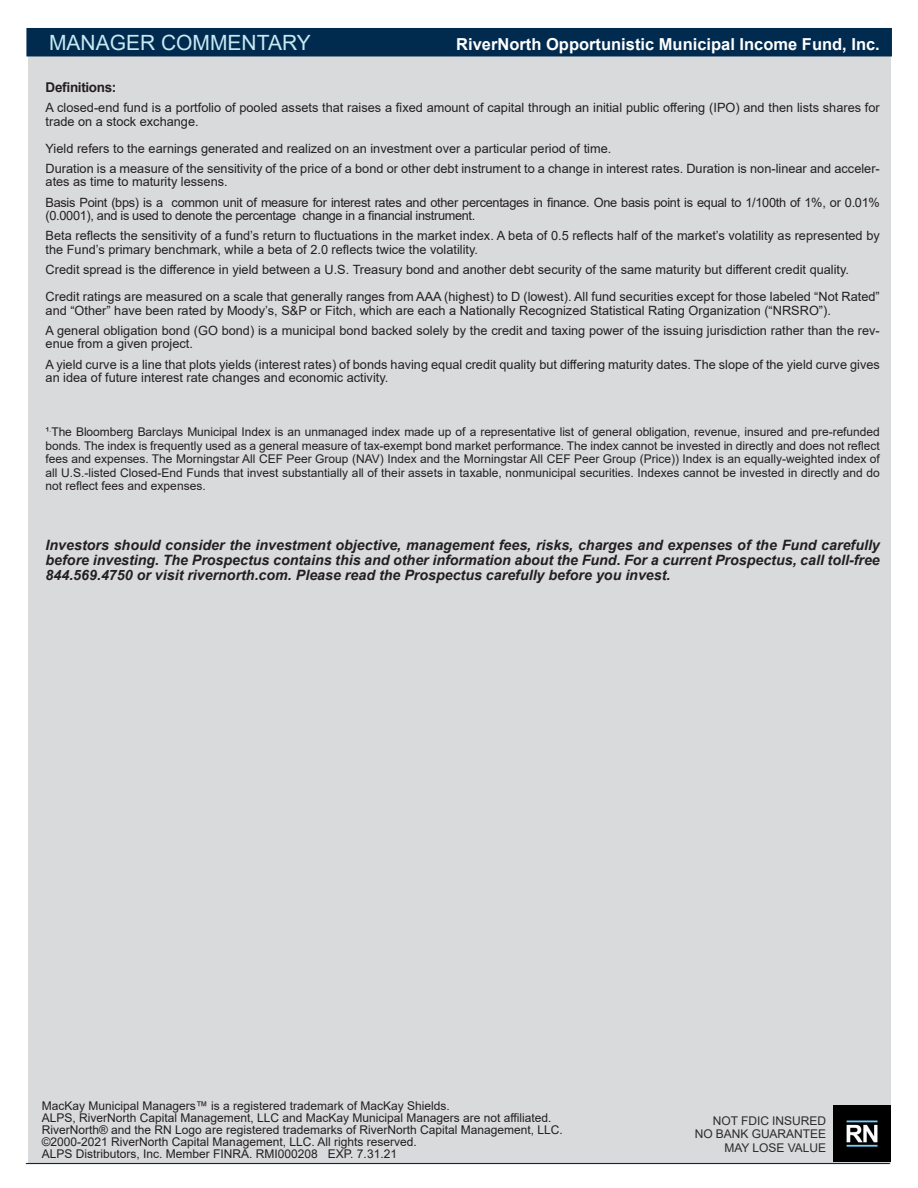
<style>
.page{position:relative;width:918px;height:1188px;background:#fff}
.page>*{position:absolute;margin:0;border:0;box-sizing:border-box;transform-origin:0 0}
.t1{font:21px "Arial";color:#c7e9f2}
.t2{font:700 16.5px "Arial";color:#fff}
.t3{font:italic 700 14.25px/15px "Arial";color:#231f20;text-align:justify}
.t4{font:700 13.5px "Arial";letter-spacing:-.025em;color:#231f20}
.t5{font:12.75px/13.5px "Arial";color:#231f20}
.t6{font:12.75px/13.5px "Arial";letter-spacing:-.025em;color:#231f20}
.t7{font:12px/13.5px "Arial";color:#231f20}
.t8{font:12px "Arial";letter-spacing:-.005em;color:#2e2b2c}
</style>
<div class="page">
<div style="left:28px;top:56px;width:862px;height:1108px;background:#d9dadc"></div>
<img style="left:834px;top:1106px;width:56px;height:56px">
<div style="left:26px;top:28px;width:866px;height:28px;background:#002a4e"></div>
<hr style="left:26px;top:1163px;width:864px;height:1px;background:#002a4e">
<p class="t1" style="left:49px;top:28px;width:263px">MANAGER COMMENTARY</p>
<p class="t2" style="left:456px;top:32px;width:425px">RiverNorth Opportunistic Municipal Income Fund, Inc.</p>
<p class="t4" style="left:46px;top:78px;width:72px">Definitions:</p>
<p class="t5" style="left:46px;top:101px;width:836px">A closed-end fund is a portfolio of pooled assets that raises a fixed amount of capital through an initial public offering (IPO) and then lists shares for trade on a stock exchange.</p>
<p class="t5" style="left:46px;top:141px;width:567px">Yield refers to the earnings generated and realized on an investment over a particular period of time.</p>
<p class="t5" style="left:46px;top:162px;width:836px">Duration is a measure of the sensitivity of the price of a bond or other debt instrument to a change in interest rates. Duration is non-linear and acceler&shy;ates as time to maturity lessens.</p>
<p class="t6" style="left:46px;top:195px;width:836px">Basis Point (bps) is a common unit of measure for interest rates and other percentages in finance. One basis point is equal to 1/100th of 1%, or 0.01% (0.0001), and is used to denote the percentage change in a financial instrument.</p>
<p class="t5" style="left:46px;top:229px;width:836px">Beta reflects the sensitivity of a fund’s return to fluctuations in the market index. A beta of 0.5 reflects half of the market’s volatility as represented by the Fund’s primary benchmark, while a beta of 2.0 reflects twice the volatility.</p>
<p class="t5" style="left:46px;top:263px;width:805px">Credit spread is the difference in yield between a U.S. Treasury bond and another debt security of the same maturity but different credit quality.</p>
<p class="t5" style="left:46px;top:290px;width:836px">Credit ratings are measured on a scale that generally ranges from AAA (highest) to D (lowest). All fund securities except for those labeled “Not Rated” and “Other” have been rated by Moody’s, S&amp;P or Fitch, which are each a Nationally Recognized Statistical Rating Organization (“NRSRO”).</p>
<p class="t5" style="left:46px;top:324px;width:836px">A general obligation bond (GO bond) is a municipal bond backed solely by the credit and taxing power of the issuing jurisdiction rather than the rev&shy;enue from a given project.</p>
<p class="t5" style="left:46px;top:357px;width:836px">A yield curve is a line that plots yields (interest rates) of bonds having equal credit quality but differing maturity dates. The slope of the yield curve gives an idea of future interest rate changes and economic activity.</p>
<p class="t7" style="left:46px;top:425px;width:836px;text-align:justify">¹<sup>.</sup>The Bloomberg Barclays Municipal Index is an unmanaged index made up of a representative list of general obligation, revenue, insured and pre-refunded bonds. The index is frequently used as a general measure of tax-exempt bond market performance. The index cannot be invested in directly and does not reflect fees and expenses. The Morningstar All CEF Peer Group (NAV) Index and the Morningstar All CEF Peer Group (Price)) Index is an equally-weighted index of all U.S.-listed Closed-End Funds that invest substantially all of their assets in taxable, nonmunicipal securities. Indexes cannot be invested in directly and do not reflect fees and expenses.</p>
<p class="t3" style="left:46px;top:538px;width:836px">Investors should consider the investment objective, management fees, risks, charges and expenses of the Fund carefully before investing. The Prospectus contains this and other information about the Fund. For a current Prospectus, call toll-free 844.569.4750 or visit rivernorth.com. Please read the Prospectus carefully before you invest.</p>
<p class="t7" style="left:42px;top:1099px;width:410px">MacKay Municipal Managers™ is a registered trademark of MacKay Shields.</p>
<p class="t7" style="left:42px;top:1111px;width:511px">ALPS, RiverNorth Capital Management, LLC and MacKay Municipal Managers are not affiliated.</p>
<p class="t7" style="left:42px;top:1123px;width:523px;line-height:12px">RiverNorth® and the RN Logo are registered trademarks of RiverNorth Capital Management, LLC. ©2000-2021 RiverNorth Capital Management, LLC. All rights reserved.</p>
<p class="t7" style="left:42px;top:1147px;width:357px">ALPS Distributors, Inc. Member FINRA. RMI000208 EXP. 7.31.21</p>
<p class="t8" style="left:713px;top:1112px;width:115px">NOT FDIC INSURED</p>
<p class="t8" style="left:695px;top:1126px;width:133px">NO BANK GUARANTEE</p>
<p class="t8" style="left:725px;top:1139px;width:103px">MAY LOSE VALUE</p>
</div>
